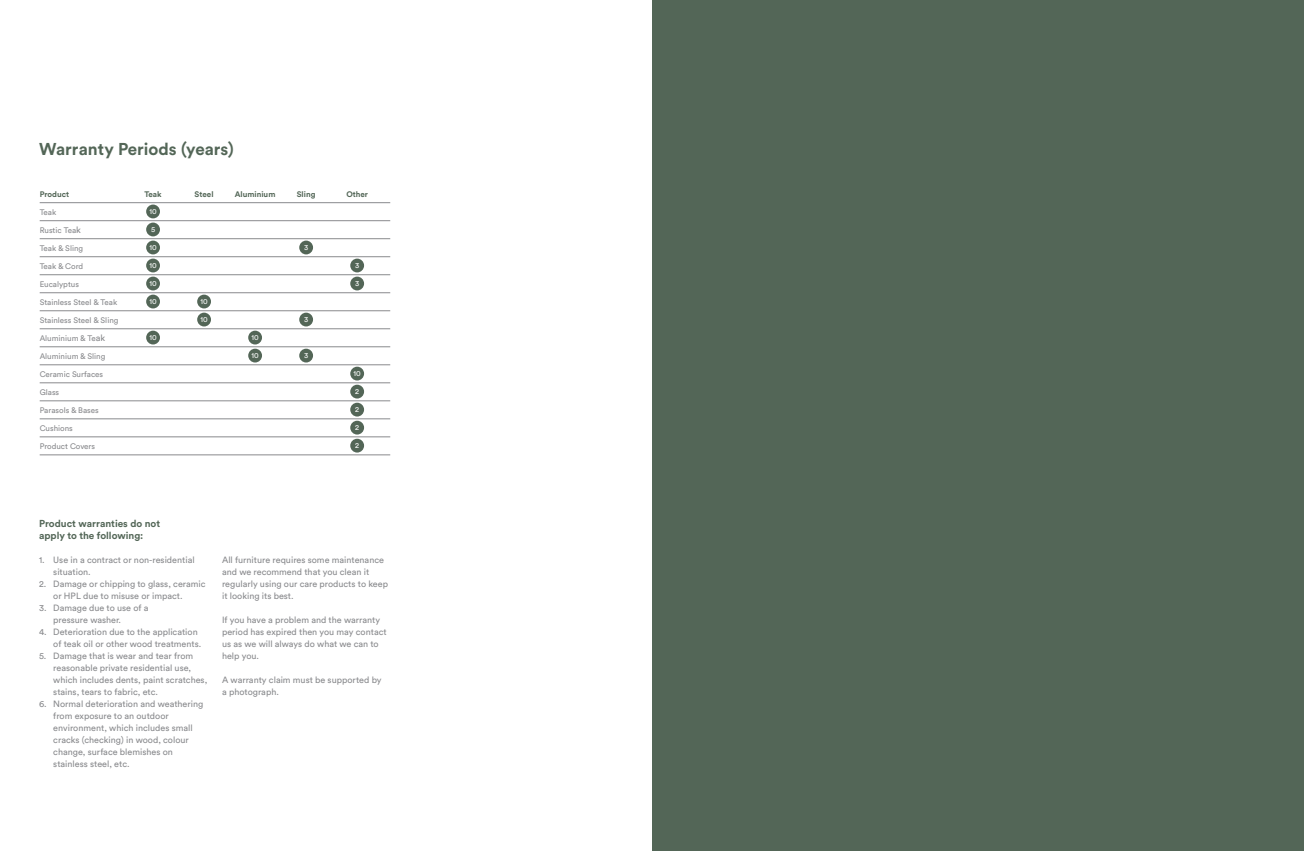
<style>
.page{position:relative;width:1304px;height:851px;background:#fff}
.page>*{position:absolute;margin:0;border:0;box-sizing:border-box;transform-origin:0 0}
.t1{font:700 17px "Circular Pro";color:#536657}
.t2{font:700 10px/12px "Circular Pro";color:#536657}
.t3{font:9px/12px "Circular Pro";color:#898a8d}
.t4{font:8px "Circular Pro";color:#898a8d}
.t5{font:700 8px "Circular Pro";color:#536657}
.t6{font:7.5px "Circular Pro";letter-spacing:.005em;color:#fff}
.s1{font-size:9px}
</style>
<div class="page">
<hr style="left:40px;top:202px;width:350px;height:1px;background:#898a8d">
<hr style="left:40px;top:220px;width:350px;height:1px;background:#898a8d">
<hr style="left:40px;top:238px;width:350px;height:1px;background:#898a8d">
<hr style="left:40px;top:256px;width:350px;height:1px;background:#898a8d">
<hr style="left:40px;top:274px;width:350px;height:1px;background:#898a8d">
<hr style="left:40px;top:292px;width:350px;height:1px;background:#898a8d">
<hr style="left:40px;top:310px;width:350px;height:1px;background:#898a8d">
<hr style="left:40px;top:328px;width:350px;height:1px;background:#898a8d">
<hr style="left:40px;top:346px;width:350px;height:1px;background:#898a8d">
<hr style="left:40px;top:364px;width:350px;height:1px;background:#898a8d">
<hr style="left:40px;top:382px;width:350px;height:1px;background:#898a8d">
<hr style="left:40px;top:400px;width:350px;height:1px;background:#898a8d">
<hr style="left:40px;top:418px;width:350px;height:1px;background:#898a8d">
<hr style="left:40px;top:436px;width:350px;height:1px;background:#898a8d">
<hr style="left:40px;top:454px;width:350px;height:1px;background:#898a8d">
<div style="left:146px;top:204px;width:14px;height:14px;background:#536657;border-radius:50%"></div>
<div style="left:146px;top:222px;width:14px;height:14px;background:#536657;border-radius:50%"></div>
<div style="left:146px;top:240px;width:14px;height:14px;background:#536657;border-radius:50%"></div>
<div style="left:299px;top:240px;width:14px;height:14px;background:#536657;border-radius:50%"></div>
<div style="left:146px;top:258px;width:14px;height:14px;background:#536657;border-radius:50%"></div>
<div style="left:350px;top:258px;width:14px;height:14px;background:#536657;border-radius:50%"></div>
<div style="left:146px;top:276px;width:14px;height:14px;background:#536657;border-radius:50%"></div>
<div style="left:350px;top:276px;width:14px;height:14px;background:#536657;border-radius:50%"></div>
<div style="left:146px;top:294px;width:14px;height:14px;background:#536657;border-radius:50%"></div>
<div style="left:197px;top:294px;width:14px;height:14px;background:#536657;border-radius:50%"></div>
<div style="left:197px;top:312px;width:14px;height:14px;background:#536657;border-radius:50%"></div>
<div style="left:299px;top:312px;width:14px;height:14px;background:#536657;border-radius:50%"></div>
<div style="left:146px;top:330px;width:14px;height:14px;background:#536657;border-radius:50%"></div>
<div style="left:248px;top:330px;width:14px;height:14px;background:#536657;border-radius:50%"></div>
<div style="left:248px;top:348px;width:14px;height:14px;background:#536657;border-radius:50%"></div>
<div style="left:299px;top:348px;width:14px;height:14px;background:#536657;border-radius:50%"></div>
<div style="left:350px;top:366px;width:14px;height:14px;background:#536657;border-radius:50%"></div>
<div style="left:350px;top:384px;width:14px;height:14px;background:#536657;border-radius:50%"></div>
<div style="left:350px;top:402px;width:14px;height:14px;background:#536657;border-radius:50%"></div>
<div style="left:350px;top:420px;width:14px;height:14px;background:#536657;border-radius:50%"></div>
<div style="left:350px;top:438px;width:14px;height:14px;background:#536657;border-radius:50%"></div>
<div style="left:652px;top:0;width:652px;height:850px;background:#536657"></div>
<h1 class="t1" style="left:39px;top:137px;width:196px">Warranty Periods (years)</h1>
<p class="t5" style="left:40px;top:188px;width:31px">Product</p>
<p class="t5" style="left:144px;top:188px;width:19px">Teak</p>
<p class="t5" style="left:195px;top:188px;width:20px">Steel</p>
<p class="t5" style="left:235px;top:188px;width:42px">Aluminium</p>
<p class="t5" style="left:297px;top:188px;width:20px">Sling</p>
<p class="t5" style="left:346px;top:188px;width:23px">Other</p>
<p class="t4" style="left:40px;top:207px;width:18px">Teak</p>
<p class="t6" style="left:149px;top:206px;width:9px">10</p>
<p class="t4" style="left:40px;top:225px;width:43px">Rustic Tea<span class="s1">k</span></p>
<p class="t6" style="left:151px;top:224px;width:6px">5</p>
<p class="t4" style="left:40px;top:243px;width:45px">Teak &amp; Sling</p>
<p class="t6" style="left:149px;top:242px;width:9px">10</p>
<p class="t6" style="left:304px;top:242px;width:6px">3</p>
<p class="t4" style="left:40px;top:261px;width:45px">Teak &amp; Cord</p>
<p class="t6" style="left:149px;top:260px;width:9px">10</p>
<p class="t6" style="left:355px;top:260px;width:6px">3</p>
<p class="t4" style="left:40px;top:279px;width:41px">Eucalyptus</p>
<p class="t6" style="left:149px;top:278px;width:9px">10</p>
<p class="t6" style="left:355px;top:278px;width:6px">3</p>
<p class="t4" style="left:40px;top:297px;width:79px">Stainless Steel &amp; Teak</p>
<p class="t6" style="left:149px;top:296px;width:9px">10</p>
<p class="t6" style="left:200px;top:296px;width:9px">10</p>
<p class="t4" style="left:40px;top:315px;width:80px">Stainless Steel &amp; Sling</p>
<p class="t6" style="left:200px;top:314px;width:9px">10</p>
<p class="t6" style="left:304px;top:314px;width:6px">3</p>
<p class="t4" style="left:40px;top:333px;width:67px">Aluminium &amp; Te<span class="s1">ak</span></p>
<p class="t6" style="left:149px;top:332px;width:9px">10</p>
<p class="t6" style="left:251px;top:332px;width:9px">10</p>
<p class="t4" style="left:40px;top:351px;width:67px">Aluminium &amp; Sling</p>
<p class="t6" style="left:251px;top:350px;width:9px">10</p>
<p class="t6" style="left:304px;top:350px;width:6px">3</p>
<p class="t4" style="left:40px;top:369px;width:65px">Ceramic Surfaces</p>
<p class="t6" style="left:354px;top:368px;width:9px">10</p>
<p class="t4" style="left:40px;top:387px;width:21px">Glass</p>
<p class="t6" style="left:355px;top:386px;width:5px">2</p>
<p class="t4" style="left:40px;top:405px;width:61px">Parasols &amp; Bases</p>
<p class="t6" style="left:355px;top:404px;width:5px">2</p>
<p class="t4" style="left:40px;top:423px;width:35px">Cushions</p>
<p class="t6" style="left:355px;top:422px;width:5px">2</p>
<p class="t4" style="left:40px;top:441px;width:57px">Product Covers</p>
<p class="t6" style="left:355px;top:440px;width:5px">2</p>
<p class="t2" style="left:39px;top:517px;width:123px">Product warranties do not apply to the following:</p>
<p class="t3" style="left:53px;top:553px;width:143px;text-indent:-14px">1. Use in a contract or non-residential situation.</p>
<p class="t3" style="left:53px;top:577px;width:154px;text-indent:-14px">2. Damage or chipping to glass, ceramic or HPL due to misuse or impact.</p>
<p class="t3" style="left:53px;top:601px;width:97px;text-indent:-14px">3. Damage due to use of a pressure washer.</p>
<p class="t3" style="left:53px;top:625px;width:150px;text-indent:-14px">4. Deterioration due to the application of teak oil or other wood treatments.</p>
<p class="t3" style="left:53px;top:649px;width:156px;text-indent:-14px">5. Damage that is wear and tear from reasonable private residential use, which includes dents, paint scratches, stains, tears to fabric, etc.</p>
<p class="t3" style="left:53px;top:697px;width:152px;text-indent:-14px">6. Normal deterioration and weathering from exposure to an outdoor environment, which includes small cracks (checking) in wood, colour change, surface blemishes on stainless steel, etc.</p>
<p class="t3" style="left:222px;top:553px;width:167px">All furniture requires some maintenance and we recommend that you clean it regularly using our care products to keep it looking its best.</p>
<p class="t3" style="left:222px;top:613px;width:166px">If you have a problem and the warranty period has expired then you may contact us as we will always do what we can to help you.</p>
<p class="t3" style="left:222px;top:673px;width:161px">A warranty claim must be supported by a photograph.</p>
</div>
